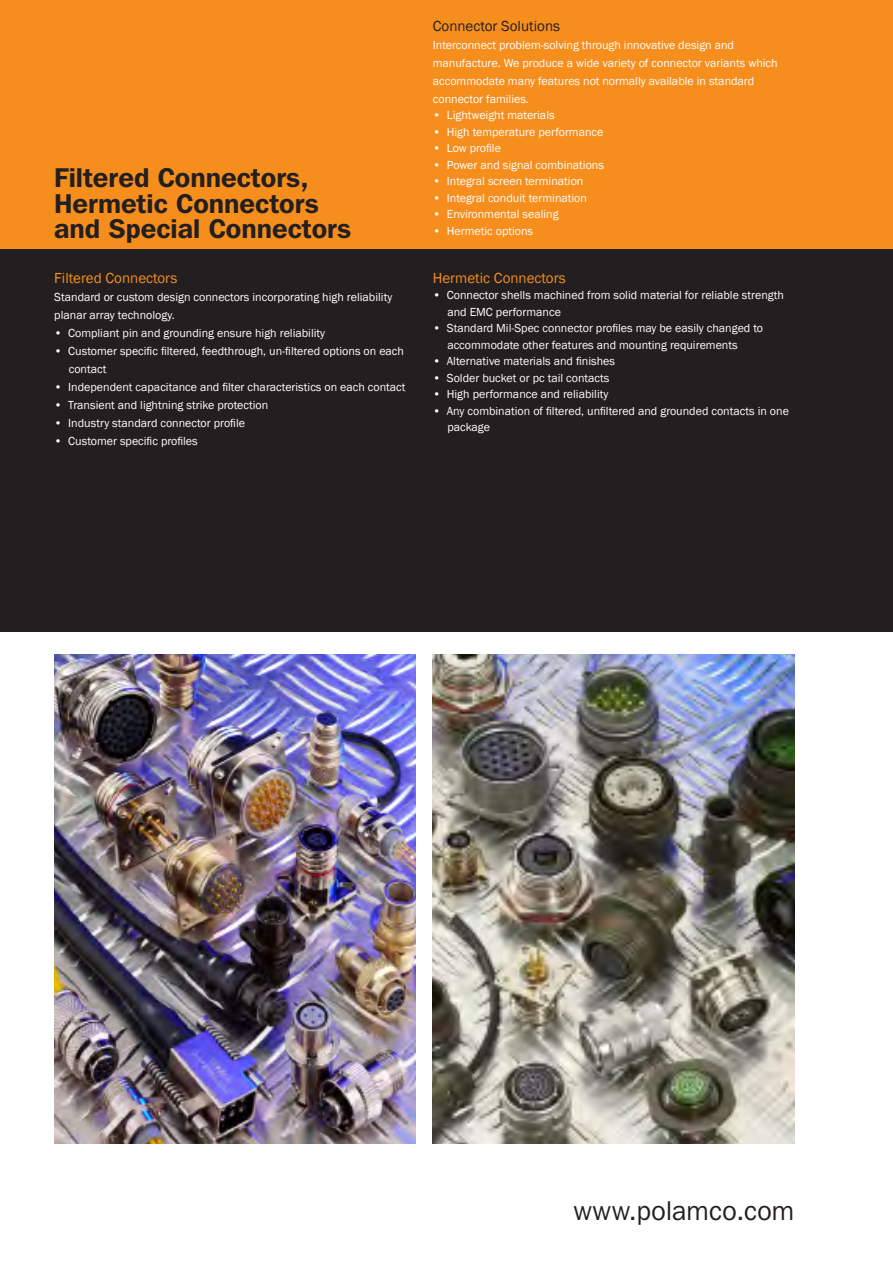
<style>
.page{position:relative;width:893px;height:1263px;background:#fff}
.page>*{position:absolute;margin:0;border:0;box-sizing:border-box;transform-origin:0 0}
.Top-Sub-Header{font:600 27px "Franklin Gothic IT Cby BT";color:#231f20}
.t1{font:27px "Franklin Gothic IT Cby BT";letter-spacing:.015em;color:#231f20}
.Body-White{font:15px "Franklin Gothic";color:#f68e1e}
.Product_Group{font:15px "Franklin Gothic";color:#231f20}
.Product-Info-Inset-S{font:12px/16.5px "Franklin Gothic";color:#fff}
.Product-Info-Inset{font:12px/18px "Franklin Gothic";color:#fff}
.Body-White-2{font:12px/18px "Franklin Gothic";color:#fff}
</style>
<div class="page">
<div style="left:0;top:0;width:893px;height:268px;background:#f68e1e"></div>
<div style="left:0;top:249px;width:893px;height:382px;background:#231f20"></div>
<img style="left:54px;top:655px;width:361px;height:489px">
<img style="left:432px;top:655px;width:362px;height:489px">
<p class="Top-Sub-Header" style="left:54px;top:161px;width:256px">Filtered Connectors,</p>
<p class="Top-Sub-Header" style="left:54px;top:186px;width:266px">Hermetic Connectors</p>
<p class="Top-Sub-Header" style="left:54px;top:212px;width:299px">and Special Connectors</p>
<p class="Body-White" style="left:54px;top:268px;width:124px">Filtered Connectors</p>
<p class="Body-White-2" style="left:54px;top:288px;width:340px">Standard or custom design connectors incorporating high reliability planar array technology.</p>
<p class="Product-Info-Inset" style="left:54px;top:324px;width:272px">• Compliant pin and grounding ensure high reliability</p>
<p class="Product-Info-Inset" style="left:69px;top:342px;width:337px;text-indent:-15px">• Customer specific filtered, feedthrough, un-filtered options on each contact</p>
<p class="Product-Info-Inset" style="left:54px;top:378px;width:353px">• Independent capacitance and filter characteristics on each contact</p>
<p class="Product-Info-Inset" style="left:54px;top:396px;width:215px">• Transient and lightning strike protection</p>
<p class="Product-Info-Inset" style="left:54px;top:414px;width:192px">• Industry standard connector profile</p>
<p class="Product-Info-Inset" style="left:54px;top:432px;width:145px">• Customer specific profiles</p>
<p class="Product_Group" style="left:433px;top:17px;width:129px">Connector Solutions</p>
<p class="Body-White-2" style="left:433px;top:36px;width:346px">Interconnect problem-solving through innovative design and manufacture. We produce a wide variety of connector variants which accommodate many features not normally available in standard connector families.</p>
<p class="Product-Info-Inset-S" style="left:433px;top:107px;width:123px">• Lightweight materials</p>
<p class="Product-Info-Inset-S" style="left:433px;top:124px;width:172px">• High temperature performance</p>
<p class="Product-Info-Inset-S" style="left:433px;top:140px;width:70px">• Low profile</p>
<p class="Product-Info-Inset-S" style="left:433px;top:157px;width:173px">• Power and signal combinations</p>
<p class="Product-Info-Inset-S" style="left:433px;top:173px;width:152px">• Integral screen termination</p>
<p class="Product-Info-Inset-S" style="left:433px;top:190px;width:156px">• Integral conduit termination</p>
<p class="Product-Info-Inset-S" style="left:433px;top:206px;width:127px">• Environmental sealing</p>
<p class="Product-Info-Inset-S" style="left:433px;top:223px;width:102px">• Hermetic options</p>
<p class="Body-White" style="left:433px;top:268px;width:134px">Hermetic Connectors</p>
<p class="Product-Info-Inset-S" style="left:447px;top:287px;width:338px;text-indent:-15px">• Connector shells machined from solid material for reliable strength and EMC performance</p>
<p class="Product-Info-Inset-S" style="left:447px;top:320px;width:317px;text-indent:-15px">• Standard Mil-Spec connector profiles may be easily changed to accommodate other features and mounting requirements</p>
<p class="Product-Info-Inset-S" style="left:433px;top:353px;width:184px">• Alternative materials and finishes</p>
<p class="Product-Info-Inset-S" style="left:433px;top:370px;width:178px">• Solder bucket or pc tail contacts</p>
<p class="Product-Info-Inset-S" style="left:433px;top:386px;width:177px">• High performance and reliability</p>
<p class="Product-Info-Inset-S" style="left:447px;top:403px;width:343px;text-indent:-15px">• Any combination of filtered, unfiltered and grounded contacts in one package</p>
<p class="t1" style="left:574px;top:1194px;width:222px">www.polamco.com</p>
</div>
